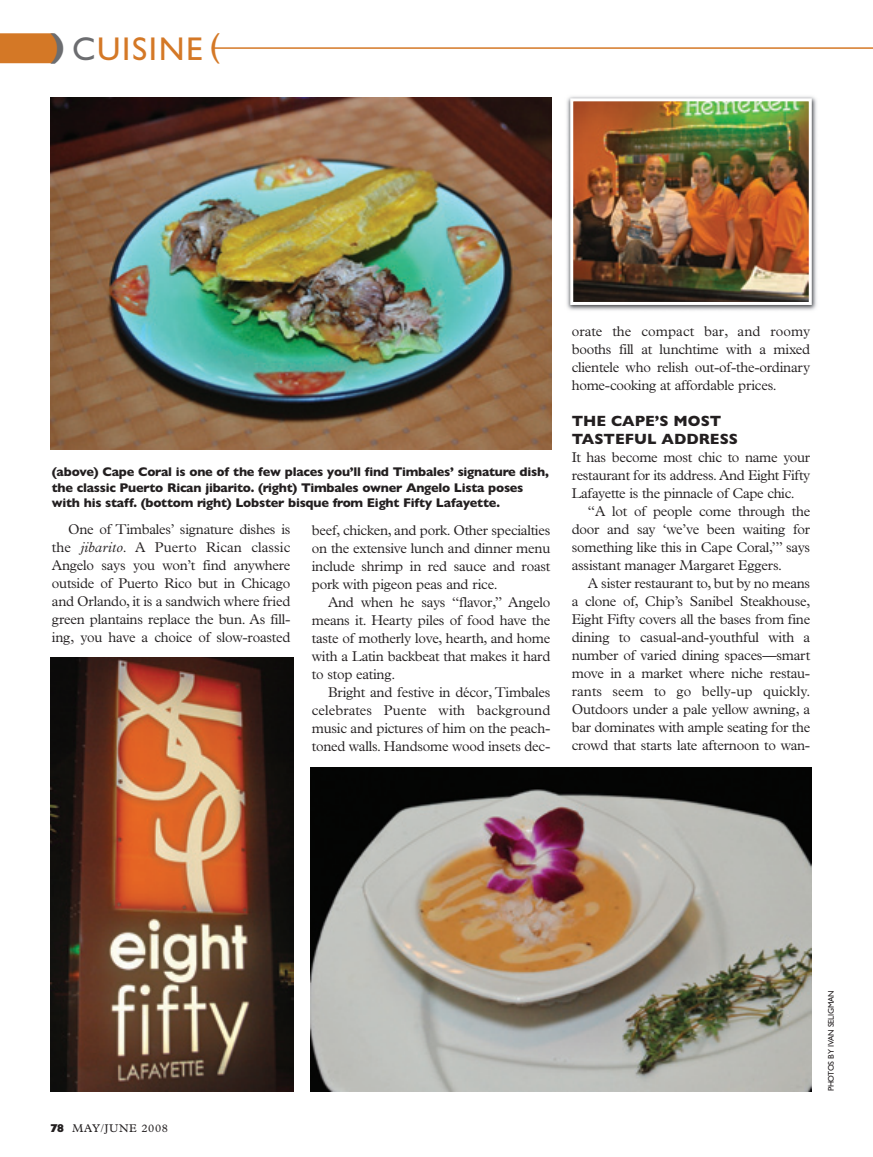
<style>
.page{position:relative;width:873px;height:1157px;background:#fff}
.page>*{position:absolute;margin:0;border:0;box-sizing:border-box;transform-origin:0 0}
.t1{font:33px "Gill Sans";letter-spacing:.05em;color:#d47826}
.t2{font:700 15px/18px "Gill Sans";color:#231f20}
.t3{font:300 14.25px/18px "Plantin";letter-spacing:-.015em;color:#231f20;text-align:justify}
.t4{font:700 12.75px/15.3px "Gill Sans";letter-spacing:-.02em;color:#231f20}
.t5{font:11.25px "Plantin";letter-spacing:.055em;color:#231f20}
.t6{font:8.25px "Gill Sans";letter-spacing:-.025em;color:#231f20}
.s1{font-weight:700;color:#6c6d70}
.s2{color:#6c6d70}
.s3{font-style:italic}
.s4{font-family:"Gill Sans Extra Bold Display"}
</style>
<div class="page">
<img style="left:0;top:33px;width:873px;height:1059px">
<h1 class="t1" style="left:52px;top:37px;width:170px"><span class="s1">)</span> <span class="s2">C</span>UISINE (</h1>
<p class="t4" style="left:52px;top:466px;width:498px">(above) Cape Coral is one of the few places you’ll find Timbales’ signature dish, the classic Puerto Rican jibarito. (right) Timbales owner Angelo Lista poses with his staff. (bottom right) Lobster bisque from Eight Fifty Lafayette.</p>
<p class="t3" style="left:52px;top:521px;width:240px;text-indent:16px">One of Timbales’ signature dishes is the <span class="s3">jibarito</span>. A Puerto Rican classic Angelo says you won’t find anywhere outside of Puerto Rico but in Chicago and Orlando, it is a sandwich where fried green plantains replace the bun. As fill&shy;ing, you have a choice of slow-roasted</p>
<p class="t3" style="left:312px;top:522px;width:240px">beef, chicken, and pork. Other specialties on the extensive lunch and dinner menu include shrimp in red sauce and roast pork with pigeon peas and rice.</p>
<p class="t3" style="left:312px;top:594px;width:240px;text-indent:16px">And when he says “flavor,” Angelo means it. Hearty piles of food have the taste of motherly love, hearth, and home with a Latin backbeat that makes it hard to stop eating.</p>
<p class="t3" style="left:312px;top:684px;width:240px;text-indent:16px">Bright and festive in décor, Timbales celebrates Puente with background music and pictures of him on the peach&shy;toned walls. Handsome wood insets dec-</p>
<p class="t3" style="left:572px;top:323px;width:240px">orate the compact bar, and roomy booths fill at lunchtime with a mixed clientele who relish out-of-the-ordinary home-cooking at affordable prices.</p>
<p class="t2" style="left:572px;top:413px;width:168px">THE CAPE’S MOST<br>TASTEFUL ADDRESS</p>
<p class="t3" style="left:572px;top:449px;width:240px">It has become most chic to name your restaurant for its address. And Eight Fifty Lafayette is the pinnacle of Cape chic.</p>
<p class="t3" style="left:572px;top:503px;width:240px;text-indent:16px">“A lot of people come through the door and say ‘we’ve been waiting for something like this in Cape Coral,’” says assistant manager Margaret Eggers.</p>
<p class="t3" style="left:572px;top:575px;width:240px;text-indent:16px">A sister restaurant to, but by no means a clone of, Chip’s Sanibel Steakhouse, Eight Fifty covers all the bases from fine dining to casual-and-youthful with a number of varied dining spaces—smart move in a market where niche restau&shy;rants seem to go belly-up quickly.<br>Outdoors under a pale yellow awning, a bar dominates with ample seating for the crowd that starts late afternoon to wan-</p>
<p class="t5" style="left:50px;top:1123px;width:119px"><span class="s4">78</span> MAY/JUNE 2008</p>
<p class="t6" style="left:828px;top:1091px;width:102px;rotate:-90deg">PHOTOS BY IVAN SELIGMAN</p>
</div>
